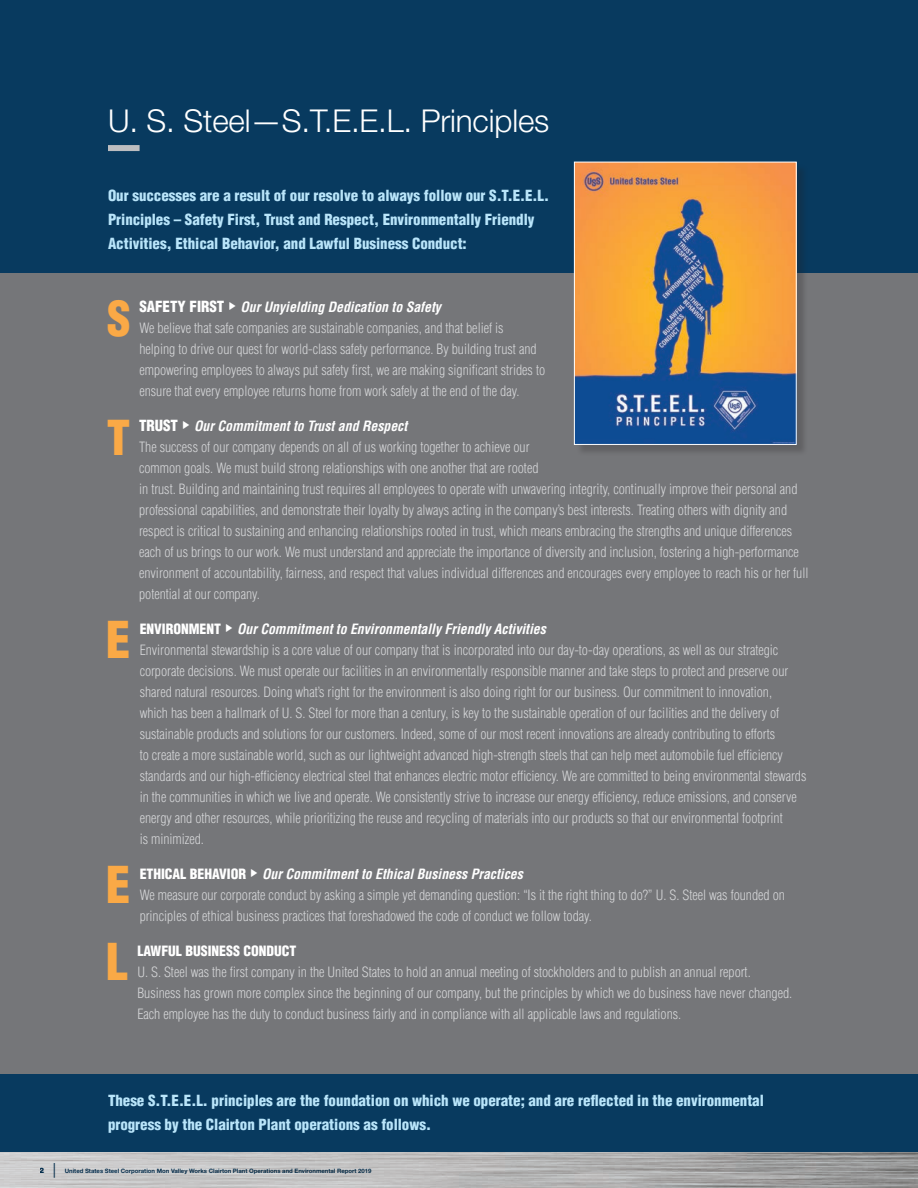
<style>
.page{position:relative;width:918px;height:1188px;background:#fff}
.page>*{position:absolute;margin:0;border:0;box-sizing:border-box;transform-origin:0 0}
.t1{font:900 condensed 49.65px "Helvetica";color:#faa946}
.t2{font:900 condensed 46.95px "Helvetica";color:#faa946}
.t3{font:300 31.5px "Helvetica Neue LT Std";letter-spacing:-.005em;color:#fff}
.t4{font:900 condensed 15px/24px "Helvetica";letter-spacing:-.005em;color:#b9e5fa}
.t5{font:15px "Minion Pro";color:#083a5f}
.t6{font:300 condensed 13.8px/21px "Helvetica";letter-spacing:-.005em;color:#d4d5d7}
.t7{font:900 condensed 13.8px "Helvetica";letter-spacing:-.005em;color:#fff}
.t8{font:900 7.5px "Helvetica Neue";color:#083a5f}
.t9{font:700 6px "Helvetica Neue";letter-spacing:-.005em;color:#083a5f}
.s1{font-weight:900;font-size:15px;color:#fff}
.s2{font-weight:700;font-style:italic;color:#fff}
.s3{font-weight:900;color:#fff}
</style>
<div class="page">
<img style="left:0;top:1151px;width:918px;height:37px">
<div style="left:0;top:0;width:918px;height:1151px;background:#083a5f"></div>
<div style="left:0;top:273px;width:918px;height:801px;background:#757679"></div>
<div style="left:576px;top:164px;width:232px;height:292px;background:#231f20;opacity:.25"></div>
<img style="left:576px;top:164px;width:218px;height:279px">
<div style="left:574px;top:162px;width:222px;height:283px;border:1px solid #fff"></div>
<div style="left:108px;top:145px;width:32px;height:6px;background:#bcbdc0"></div>
<h3 class="t3" style="left:108px;top:101px;width:443px">U. S. Steel—S.T.E.E.L. Principles</h3>
<p class="t4" style="left:108px;top:183px;width:443px">Our successes are a result of our resolve to always follow our S.T.E.E.L.<br>Principles – Safety First, Trust and Respect, Environmentally Friendly<br>Activities, Ethical Behavior, and Lawful Business Conduct:</p>
<h2 class="t2" style="left:107px;top:290px;width:25px">S</h2>
<p class="t6" style="left:139px;top:297px;width:407px"><span class="s1">SAFETY FIRST</span> <span class="s2">Our Unyielding Dedication to Safety<br></span>We believe that safe companies are sustainable companies, and that belief is<br>helping to drive our quest for world-class safety performance. By building trust and empowering employees to always put safety first, we are making significant strides to ensure that every employee returns home from work safely at the end of the day.</p>
<h2 class="t2" style="left:107px;top:409px;width:25px">T</h2>
<p class="t6" style="left:139px;top:416px;width:671px"><span class="s1">TRUST</span> <span class="s2">Our Commitment to Trust and Respect<br></span>The success of our company depends on all of us working together to achieve our<br>common goals. We must build strong relationships with one another that are rooted<br>in trust. Building and maintaining trust requires all employees to operate with unwavering integrity, continually improve their personal and professional capabilities, and demonstrate their loyalty by always acting in the company’s best interests. Treating others with dignity and respect is critical to sustaining and enhancing relationships rooted in trust, which means embracing the strengths and unique differences each of us brings to our work. We must understand and appreciate the importance of diversity and inclusion, fostering a high-performance environment of accountability, fairness, and respect that values individual differences and encourages every employee to reach his or her full potential at our company.</p>
<h1 class="t1" style="left:106px;top:609px;width:26px">E</h1>
<p class="t6" style="left:140px;top:618px;width:668px"><span class="s3">ENVIRONMENT</span> <span class="s2">Our Commitment to Environmentally Friendly Activities<br></span>Environmental stewardship is a core value of our company that is incorporated into our day-to-day operations, as well as our strategic corporate decisions. We must operate our facilities in an environmentally responsible manner and take steps to protect and preserve our shared natural resources. Doing what’s right for the environment is also doing right for our business. Our commitment to innovation,<br>which has been a hallmark of U. S. Steel for more than a century, is key to the sustainable operation of our facilities and the delivery of sustainable products and solutions for our customers. Indeed, some of our most recent innovations are already contributing to efforts<br>to create a more sustainable world, such as our lightweight advanced high-strength steels that can help meet automobile fuel efficiency standards and our high-efficiency electrical steel that enhances electric motor efficiency. We are committed to being environmental stewards in the communities in which we live and operate. We consistently strive to increase our energy efficiency, reduce emissions, and conserve energy and other resources, while prioritizing the reuse and recycling of materials into our products so that our environmental footprint<br>is minimized.</p>
<h1 class="t1" style="left:106px;top:854px;width:26px">E</h1>
<p class="t6" style="left:140px;top:863px;width:647px"><span class="s3">ETHICAL BEHAVIOR</span> <span class="s2">Our Commitment to Ethical Business Practices<br></span>We measure our corporate conduct by asking a simple yet demanding question: “Is it the right thing to do?” U. S. Steel was founded on principles of ethical business practices that foreshadowed the code of conduct we follow today.</p>
<h1 class="t1" style="left:106px;top:930px;width:24px">L</h1>
<p class="t7" style="left:137px;top:942px;width:160px">LAWFUL BUSINESS CONDUCT</p>
<p class="t6" style="left:137px;top:961px;width:656px">U. S. Steel was the first company in the United States to hold an annual meeting of stockholders and to publish an annual report.<br>Business has grown more complex since the beginning of our company, but the principles by which we do business have never changed.<br>Each employee has the duty to conduct business fairly and in compliance with all applicable laws and regulations.</p>
<p class="t4" style="left:108px;top:1088px;width:657px">These S.T.E.E.L. principles are the foundation on which we operate; and are reflected in the environmental progress by the Clairton Plant operations as follows.</p>
<p class="t8" style="left:40px;top:1166px;width:7px">2</p>
<p class="t5" style="left:53px;top:1159px;width:5px">|</p>
<p class="t9" style="left:65px;top:1167px;width:308px">United States Steel Corporation Mon Valley Works Clairton Plant Operations and Environmental Report 2019</p>
</div>
